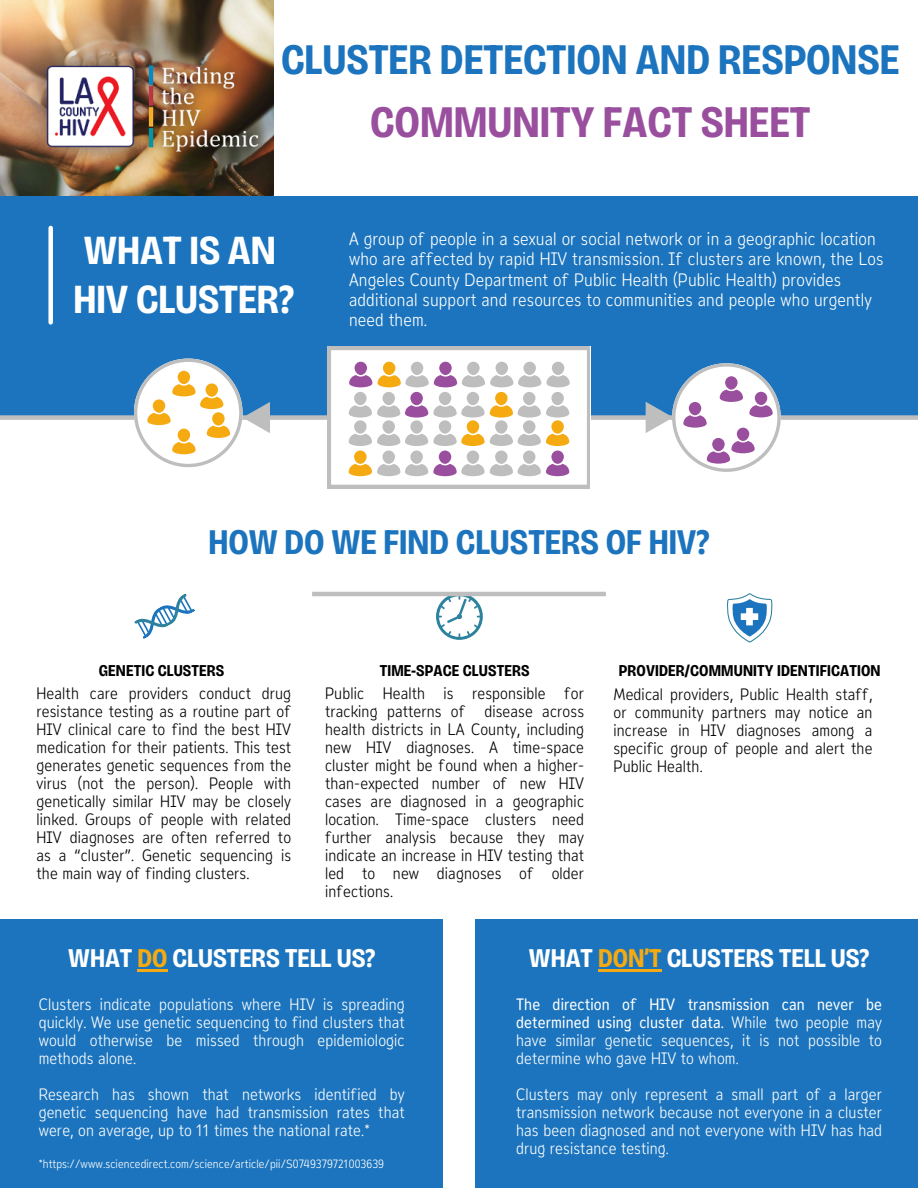
<style>
.page{position:relative;width:918px;height:1188px;background:#fff}
.page>*{position:absolute;margin:0;border:0;box-sizing:border-box;transform-origin:0 0}
.t1{font:700 semi-condensed 45px "Bricolage Grotesque 36 pt";color:#994f9e}
.t2{font:700 semi-condensed 43.5px "Bricolage Grotesque 36 pt";color:#1b74bd}
.t3{font:700 semi-condensed 41.25px/49.5px "Bricolage Grotesque 36 pt";color:#fff}
.t4{font:700 semi-condensed 36px "Bricolage Grotesque 36 pt";color:#1b74bd}
.t5{font:700 semi-condensed 27px "Bricolage Grotesque 36 pt";color:#fff}
.t6{font:18px/20.2px "Opun Mai 300 Semi Cond";letter-spacing:.01em;color:#fff}
.t7{font:16.5px/18px "Opun Mai 300 Semi Cond";letter-spacing:.01em;color:#000;text-align:justify}
.t8{font:16.5px/18px "Opun Mai 300 Semi Cond";letter-spacing:.01em;color:#fff;text-align:justify}
.t9{font:700 semi-condensed 16.5px "Bricolage Grotesque 36 pt";letter-spacing:.01em;color:#000}
.t10{font:12px "Opun Mai 300 Semi Cond";letter-spacing:.01em;color:#fff}
.s1{color:#f5aa12}
.s2{font-family:"Opun Mai";font-stretch:semi-condensed}
</style>
<div class="page">
<img style="left:0;top:0;width:273px;height:196px">
<div style="left:0;top:196px;width:918px;height:222px;background:#1b74bd"></div>
<div style="left:0;top:415px;width:918px;height:5px;background:#bebebe"></div>
<div style="left:48px;top:228px;width:5px;height:94px;background:#fff"></div>
<div style="left:0;top:919px;width:918px;height:269px;background:#1b74bd"></div>
<svg style="left:134px;top:593px;width:61px;height:46px"></svg>
<svg style="left:436px;top:596px;width:47px;height:44px"></svg>
<svg style="left:727px;top:593px;width:46px;height:49px"></svg>
<div style="left:443px;top:903px;width:32px;height:285px;background:#fff"></div>
<svg style="left:328px;top:347px;width:262px;height:141px"></svg>
<svg style="left:134px;top:359px;width:136px;height:108px"></svg>
<hr style="left:137px;top:969px;width:31px;height:2px;background:#f5aa12">
<hr style="left:598px;top:969px;width:64px;height:2px;background:#f5aa12">
<svg style="left:646px;top:363px;width:135px;height:109px"></svg>
<hr style="left:312px;top:592px;width:294px;height:4px;background:#bebebe">
<h1 class="t2" style="left:281px;top:33px;width:620px">CLUSTER DETECTION AND RESPONSE</h1>
<h1 class="t1" style="left:370px;top:95px;width:442px">COMMUNITY FACT SHEET</h1>
<h5 class="t3" style="left:73px;top:226px;width:222px">WHAT IS AN<br>HIV CLUSTER?</h5>
<p class="t6" style="left:349px;top:229px;width:536px">A group of people in a sexual or social network or in a geographic location who are affected by rapid HIV transmission. If clusters are known, the Los Angeles County Department of Public Health (Public Health) provides additional support and resources to communities and people who urgently need them.</p>
<p class="t4" style="left:208px;top:521px;width:503px">HOW DO WE FIND CLUSTERS OF HIV?</p>
<p class="t9" style="left:99px;top:660px;width:127px">GENETIC CLUSTERS</p>
<p class="t9" style="left:380px;top:660px;width:151px">TIME-SPACE CLUSTERS</p>
<p class="t9" style="left:619px;top:660px;width:263px">PROVIDER/COMMUNITY IDENTIFICATION</p>
<p class="t7" style="left:37px;top:684px;width:256px">Health care providers conduct drug resistance testing as a routine part of HIV clinical care to find the best HIV medication for their patients. This test generates genetic sequences from the virus (not the person). People with genetically similar HIV may be closely linked. Groups of people with related HIV diagnoses are often referred to as a “cluster”. Genetic sequencing is the main way of finding clusters.</p>
<p class="t7" style="left:613px;top:685px;width:261px">Medical providers, Public Health staff, or community partners may notice an increase in HIV diagnoses among a specific group of people and alert the Public Health.</p>
<h1 class="t7" style="left:325px;top:684px;width:261px">Public Health is responsible for tracking patterns of disease across health districts in LA County, including new HIV diagnoses. A time-space cluster might be found when a higher&shy;than-expected number of new HIV cases are diagnosed in a geographic location. Time-space clusters need further analysis because they may indicate an increase in HIV testing that led to new diagnoses of older infections.</h1>
<p class="t5" style="left:68px;top:942px;width:309px">WHAT <span class="s1">DO</span> CLUSTERS TELL US?</p>
<p class="t8" style="left:39px;top:995px;width:367px">Clusters indicate populations where HIV is spreading quickly. We use genetic sequencing to find clusters that would otherwise be missed through epidemiologic methods alone.</p>
<p class="t8" style="left:39px;top:1085px;width:367px">Research has shown that networks identified by genetic sequencing have had transmission rates that were, on average, up to 11 times the national rate.*</p>
<p class="t10" style="left:39px;top:1157px;width:347px">*https://www.sciencedirect.com/science/article/pii/S0749379721003639</p>
<p class="t5" style="left:529px;top:942px;width:342px">WHAT <span class="s1">DON’T</span> CLUSTERS TELL US?</p>
<p class="t8" style="left:516px;top:995px;width:367px"><span class="s2">The direction of HIV transmission can never be determined using cluster data.</span> While two people may have similar genetic sequences, it is not possible to determine who gave HIV to whom.</p>
<p class="t8" style="left:516px;top:1085px;width:367px">Clusters may only represent a small part of a larger transmission network because not everyone in a cluster has been diagnosed and not everyone with HIV has had drug resistance testing.</p>
</div>
